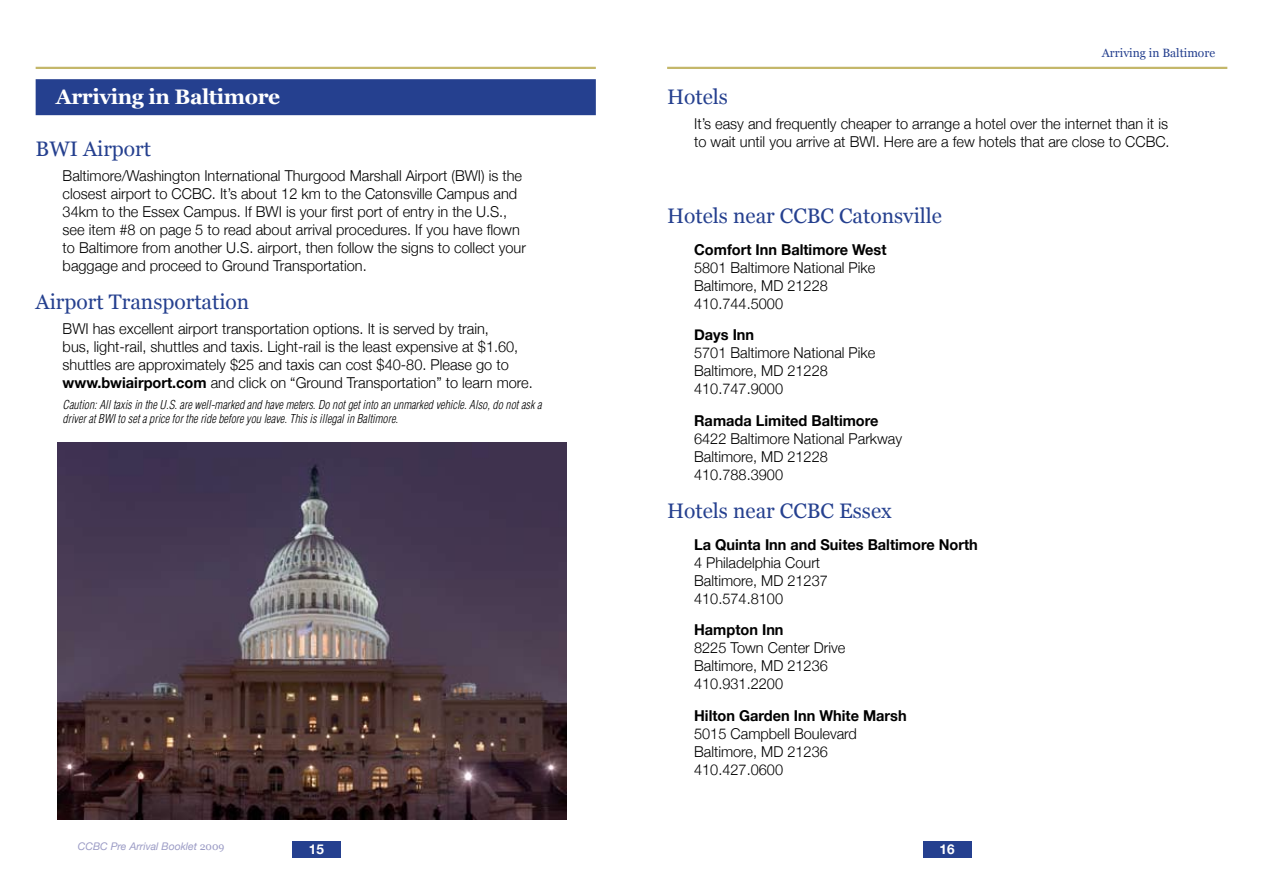
<style>
.page{position:relative;width:1263px;height:893px;background:#fff}
.page>*{position:absolute;margin:0;border:0;box-sizing:border-box;transform-origin:0 0}
.t1{font:21px "Georgia";color:#25408f}
.t2{font:700 21px "Georgia";letter-spacing:-.02em;color:#fff}
.t3{font:300 15px/18px "Helvetica Neue";color:#000}
.t4{font:700 15px "Helvetica Neue";color:#000}
.t5{font:700 13.5px "Helvetica Neue";color:#fff}
.t6{font:italic 300 condensed 12px/14.4px "Helvetica LT Std";color:#000}
.t7{font:12px "Georgia";color:#25408f}
.t8{font:italic 10.5px "Helvetica Neue";color:#9b9bc5}
.s1{font-weight:700}
.s2{font-family:"Georgia";font-style:normal}
</style>
<div class="page">
<hr style="left:36px;top:67px;width:560px;height:2px;background:#c4b76a">
<div style="left:292px;top:841px;width:48px;height:16px;background:#25408f"></div>
<hr style="left:667px;top:67px;width:560px;height:2px;background:#c4b76a">
<div style="left:923px;top:841px;width:48px;height:16px;background:#25408f"></div>
<div style="left:36px;top:79px;width:560px;height:36px;background:#25408f"></div>
<img style="left:57px;top:443px;width:510px;height:376px">
<h1 class="t2" style="left:56px;top:84px;width:226px">Arriving in Baltimore</h1>
<h1 class="t1" style="left:36px;top:136px;width:117px">BWI Airport</h1>
<p class="t3" style="left:63px;top:166px;width:465px">Baltimore/Washington International Thurgood Marshall Airport (BWI) is the closest airport to CCBC. It’s about 12 km to the Catonsville Campus and 34km to the Essex Campus. If BWI is your first port of entry in the U.S., see item #8 on page 5 to read about arrival procedures. If you have flown to Baltimore from another U.S. airport, then follow the signs to collect your baggage and proceed to Ground Transportation.</p>
<h1 class="t1" style="left:36px;top:289px;width:215px">Airport Transportation</h1>
<p class="t3" style="left:63px;top:319px;width:472px">BWI has excellent airport transportation options. It is served by train,<br>bus, light-rail, shuttles and taxis. Light-rail is the least expensive at $1.60, shuttles are approximately $25 and taxis can cost $40-80. Please go to <span class="s1">www.bwiairport.com</span> and click on “Ground Transportation” to learn more.</p>
<p class="t6" style="left:63px;top:397px;width:481px">Caution: All taxis in the U.S. are well-marked and have meters. Do not get into an unmarked vehicle. Also, do not ask a driver at BWI to set a price for the ride before you leave. This is illegal in Baltimore.</p>
<p class="t7" style="left:1102px;top:46px;width:115px">Arriving in Baltimore</p>
<h1 class="t1" style="left:667px;top:84px;width:62px">Hotels</h1>
<p class="t3" style="left:694px;top:114px;width:477px">It’s easy and frequently cheaper to arrange a hotel over the internet than it is to wait until you arrive at BWI. Here are a few hotels that are close to CCBC.</p>
<h1 class="t1" style="left:667px;top:204px;width:276px">Hotels near CCBC Catonsville</h1>
<p class="t4" style="left:694px;top:240px;width:194px">Comfort Inn Baltimore West</p>
<p class="t3" style="left:694px;top:258px;width:183px">5801 Baltimore National Pike<br>Baltimore, MD 21228<br>410.744.5000</p>
<p class="t4" style="left:694px;top:326px;width:62px">Days Inn</p>
<p class="t3" style="left:694px;top:344px;width:183px">5701 Baltimore National Pike<br>Baltimore, MD 21228<br>410.747.9000</p>
<p class="t4" style="left:694px;top:411px;width:186px">Ramada Limited Baltimore</p>
<p class="t3" style="left:694px;top:429px;width:210px">6422 Baltimore National Parkway<br>Baltimore, MD 21228<br>410.788.3900</p>
<h1 class="t1" style="left:667px;top:498px;width:226px">Hotels near CCBC Essex</h1>
<p class="t4" style="left:694px;top:535px;width:285px">La Quinta Inn and Suites Baltimore North</p>
<p class="t3" style="left:694px;top:553px;width:135px">4 Philadelphia Court<br>Baltimore, MD 21237<br>410.574.8100</p>
<p class="t4" style="left:694px;top:620px;width:91px">Hampton Inn</p>
<p class="t3" style="left:694px;top:638px;width:153px">8225 Town Center Drive<br>Baltimore, MD 21236<br>410.931.2200</p>
<p class="t4" style="left:694px;top:706px;width:214px">Hilton Garden Inn White Marsh</p>
<p class="t3" style="left:694px;top:724px;width:164px">5015 Campbell Boulevard<br>Baltimore, MD 21236<br>410.427.0600</p>
<p class="t8" style="left:78px;top:840px;width:148px">CCBC Pre Arrival Booklet <span class="s2">2009</span></p>
<p class="t5" style="left:309px;top:841px;width:17px">15</p>
<p class="t5" style="left:940px;top:841px;width:17px">16</p>
</div>
